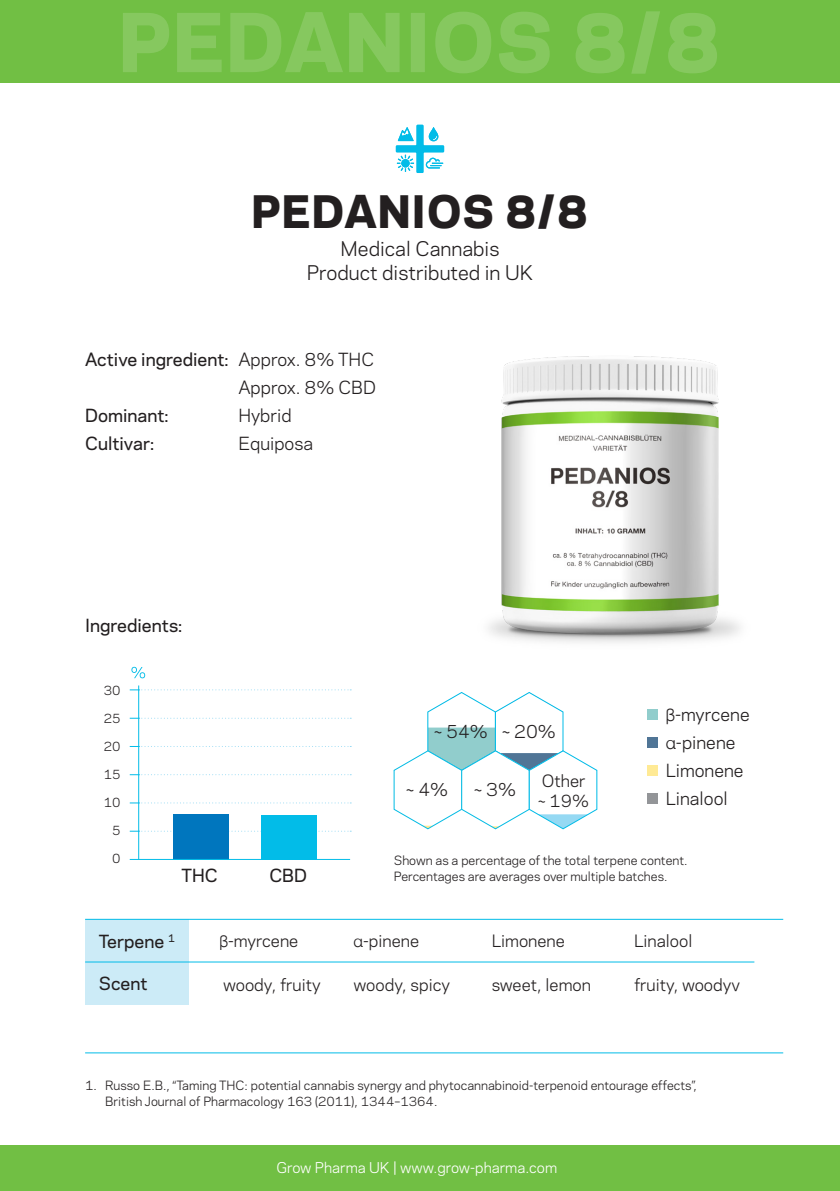
<style>
.page{position:relative;width:840px;height:1191px;background:#fff}
.page>*{position:absolute;margin:0;border:0;box-sizing:border-box;transform-origin:0 0}
.t1{font:800 42px "Polaris";letter-spacing:.04em;color:#231f20}
.t2{font:19px "Polaris";color:#231f20}
.t3{font:500 17px "Polaris";color:#231f20}
.t4{font:17px "Polaris";color:#231f20}
.t5{font:16px "Polaris";color:#231f20}
.t6{font:14px "Polaris";color:#fff}
.t7{font:12px/16px "Polaris";color:#231f20}
.s1{font-weight:400}
.s2{font-family:"Helvetica Neue";font-weight:300}
</style>
<div class="page">
<div style="left:0;top:0;width:839px;height:83px;background:#71bf44"></div>
<svg style="left:393px;top:692px;width:205px;height:138px"></svg>
<div style="left:646px;top:709px;width:11px;height:11px;background:#91cdcc"></div>
<div style="left:646px;top:737px;width:11px;height:11px;background:#507596"></div>
<div style="left:646px;top:765px;width:11px;height:11px;background:#ffea95"></div>
<div style="left:646px;top:793px;width:11px;height:10px;background:#939598"></div>
<div style="left:0;top:1145px;width:839px;height:46px;background:#71bf44"></div>
<svg style="left:395px;top:125px;width:49px;height:48px"></svg>
<svg style="left:123px;top:11px;width:593px;height:63px"></svg>
<svg style="left:130px;top:717px;width:221px;height:1px"></svg>
<svg style="left:130px;top:746px;width:221px;height:1px"></svg>
<svg style="left:130px;top:774px;width:221px;height:1px"></svg>
<svg style="left:130px;top:802px;width:221px;height:1px"></svg>
<svg style="left:130px;top:830px;width:221px;height:1px"></svg>
<div style="left:173px;top:814px;width:55px;height:45px;background:#0076be"></div>
<div style="left:261px;top:814px;width:55px;height:45px;background:#02bce8"></div>
<svg style="left:130px;top:689px;width:221px;height:1px"></svg>
<hr style="left:138px;top:685px;width:1px;height:174px;background:#02bce8">
<hr style="left:130px;top:859px;width:220px;height:1px;background:#02bce8">
<svg style="left:131px;top:667px;width:14px;height:11px"></svg>
<img style="left:488px;top:356px;width:252px;height:287px">
<div style="left:85px;top:918px;width:104px;height:86px;background:#ccebf7"></div>
<hr style="left:85px;top:919px;width:697px;height:1px;background:#02bce8">
<hr style="left:85px;top:961px;width:669px;height:1px;background:#02bce8">
<hr style="left:85px;top:1052px;width:697px;height:1px;background:#02bce8">
<p class="t1" style="left:252px;top:176px;width:337px">PEDANIOS 8/8</p>
<p class="t2" style="left:340px;top:234px;width:160px">Medical Cannabis</p>
<p class="t2" style="left:307px;top:258px;width:227px">Product distributed in UK</p>
<p class="t3" style="left:85px;top:347px;width:290px">Active ingredient: <span class="s1">Approx. 8% THC</span></p>
<p class="t4" style="left:238px;top:375px;width:139px">Approx. 8% CBD</p>
<p class="t3" style="left:85px;top:403px;width:85px">Dominant:</p>
<p class="t4" style="left:238px;top:403px;width:55px">Hybrid</p>
<p class="t3" style="left:85px;top:431px;width:70px">Cultivar:</p>
<p class="t4" style="left:238px;top:431px;width:76px">Equiposa</p>
<p class="t3" style="left:85px;top:613px;width:99px">Ingredients:</p>
<p class="t7" style="left:104px;top:682px;width:18px">30</p>
<p class="t7" style="left:104px;top:710px;width:18px">25</p>
<p class="t7" style="left:104px;top:738px;width:18px">20</p>
<p class="t7" style="left:104px;top:766px;width:18px">15</p>
<p class="t7" style="left:104px;top:794px;width:18px">10</p>
<p class="t7" style="left:112px;top:822px;width:10px">5</p>
<p class="t7" style="left:112px;top:850px;width:10px">0</p>
<p class="t3" style="left:181px;top:862px;width:38px">THC</p>
<p class="t3" style="left:269px;top:862px;width:39px">CBD</p>
<p class="t4" style="left:434px;top:718px;width:55px">~ 54%</p>
<p class="t4" style="left:502px;top:718px;width:55px">~ 20%</p>
<p class="t4" style="left:406px;top:777px;width:43px">~ 4%</p>
<p class="t4" style="left:474px;top:777px;width:43px">~ 3%</p>
<p class="t5" style="left:541px;top:768px;width:45px">Other</p>
<p class="t5" style="left:538px;top:788px;width:52px">~ 19%</p>
<p class="t4" style="left:665px;top:702px;width:85px"><span class="s2">β</span>-myrcene</p>
<p class="t4" style="left:665px;top:730px;width:71px"><span class="s2">α</span>-pinene</p>
<p class="t4" style="left:665px;top:758px;width:79px">Limonene</p>
<p class="t4" style="left:665px;top:786px;width:63px">Linalool</p>
<p class="t7" style="left:393px;top:851px;width:295px">Shown as a percentage of the total terpene content.</p>
<p class="t7" style="left:393px;top:867px;width:275px">Percentages are averages over multiple batches.</p>
<p class="t3" style="left:99px;top:928px;width:78px">Terpene <sup>1</sup></p>
<p class="t3" style="left:99px;top:970px;width:50px">Scent</p>
<p class="t5" style="left:219px;top:929px;width:80px"><span class="s2">β</span>-myrcene</p>
<p class="t5" style="left:353px;top:929px;width:67px"><span class="s2">α</span>-pinene</p>
<p class="t5" style="left:491px;top:929px;width:75px">Limonene</p>
<p class="t5" style="left:633px;top:929px;width:60px">Linalool</p>
<p class="t5" style="left:223px;top:973px;width:99px">woody, fruity</p>
<p class="t5" style="left:353px;top:973px;width:98px">woody, spicy</p>
<p class="t5" style="left:491px;top:973px;width:101px">sweet, lemon</p>
<p class="t5" style="left:633px;top:973px;width:107px">fruity, woodyv</p>
<p class="t7" style="left:105px;top:1076px;width:593px;text-indent:-20px">1. Russo E.B., “Taming THC: potential cannabis synergy and phytocannabinoid-terpenoid entourage effects”,<br>British Journal of Pharmacology 163 (2011), 1344–1364.</p>
<p class="t6" style="left:276px;top:1156px;width:282px">Grow Pharma UK | www.grow-pharma.com</p>
</div>
